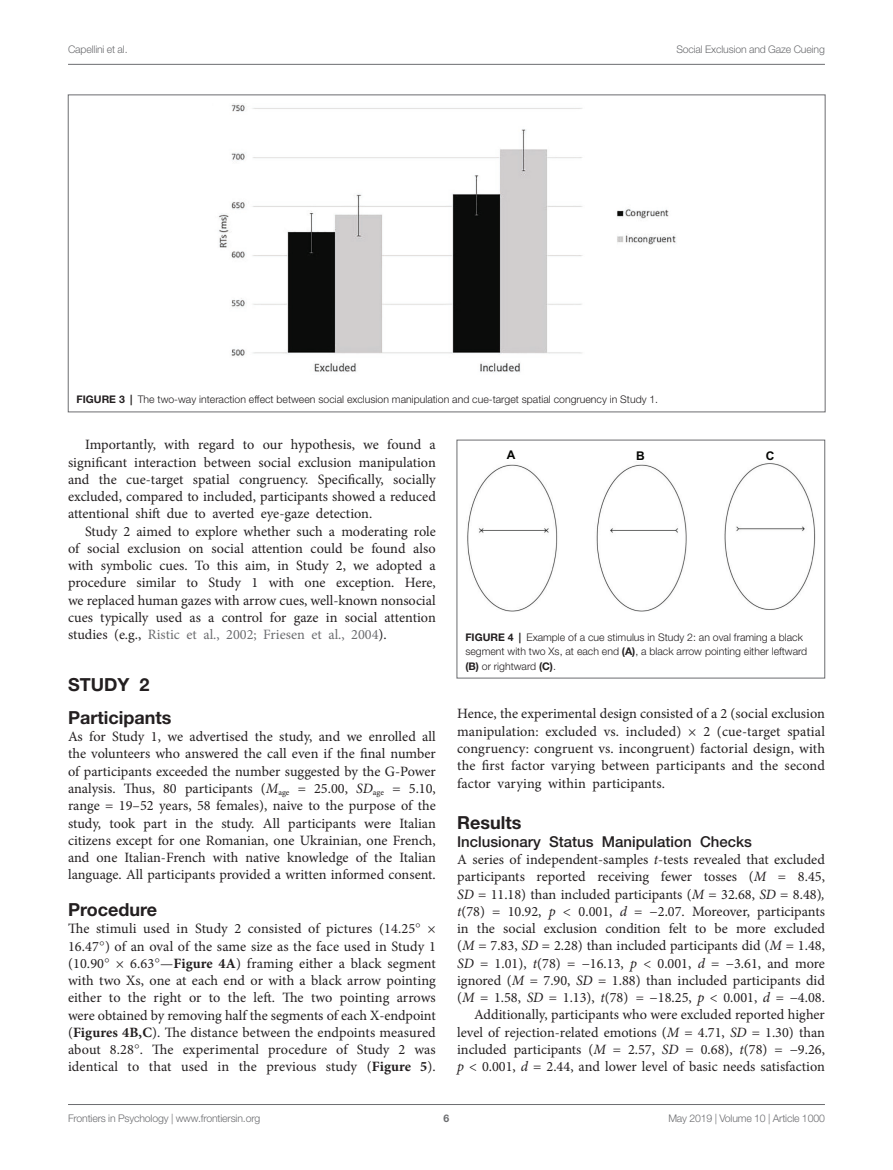
<style>
.page{position:relative;width:893px;height:1170px;background:#fff}
.page>*{position:absolute;margin:0;border:0;box-sizing:border-box;transform-origin:0 0}
.HEAD_2{font:700 18px "Helvetica Neue LT Std";color:#231f20}
.HEAD_2_after_HEAD_1{font:700 18px "Helvetica Neue LT Std";color:#231f20}
.HEAD_1{font:700 18px "Helvetica Neue LT Std";color:#231f20}
.HEAD_3_after_HEAD_2{font:500 15px "Helvetica Neue LT Std";color:#231f20}
.TEXT_FLUSH{font:14.25px/17.2px "Minion Pro";color:#231f20;text-align:justify}
.TEXT{font:14.25px/17.2px "Minion Pro";color:#231f20;text-align:justify}
.t1{font:700 12px "Arial";color:#040503}
.FIG_LEG{font:300 10.5px/14.2px "Helvetica Neue LT Std";color:#231f20}
.t2{font:300 10.5px "Helvetica Neue LT Std";letter-spacing:-.015em;color:#6c6d70}
.t3{font:700 10.5px "Helvetica Neue LT Std";color:#6c6d70}
.s1{font-weight:700}
.s2{color:#6c6d70}
.s3{font-style:italic}
.s4{font-family:"STIX General"}
</style>
<div class="page">
<hr style="left:68px;top:64px;width:757px;height:1px;background:#6c6d70">
<hr style="left:68px;top:1104px;width:757px;height:1px;background:#6c6d70">
<img style="left:219px;top:103px;width:457px;height:270px">
<img style="left:467px;top:461px;width:348px;height:150px">
<p class="t2" style="left:68px;top:42px;width:61px">Capellini et al.</p>
<p class="t2" style="left:676px;top:42px;width:150px">Social Exclusion and Gaze Cueing</p>
<p class="FIG_LEG" style="left:77px;top:392px;width:583px"><span class="s1">FIGURE 3 |</span> The two-way interaction effect between social exclusion manipulation and cue-target spatial congruency in Study 1.</p>
<p class="TEXT" style="left:68px;top:436px;width:369px;text-indent:17px">Importantly, with regard to our hypothesis, we found a significant interaction between social exclusion manipulation and the cue-target spatial congruency. Specifically, socially excluded, compared to included, participants showed a reduced attentional shift due to averted eye-gaze detection.</p>
<p class="TEXT" style="left:68px;top:522px;width:369px;text-indent:17px">Study 2 aimed to explore whether such a moderating role of social exclusion on social attention could be found also with symbolic cues. To this aim, in Study 2, we adopted a procedure similar to Study 1 with one exception. Here, we replaced human gazes with arrow cues, well-known nonsocial cues typically used as a control for gaze in social attention studies (e.g., <span class="s2">Ristic et al., 2002; Friesen et al., 2004</span>).</p>
<p class="HEAD_1" style="left:68px;top:673px;width:83px">STUDY 2</p>
<p class="HEAD_2_after_HEAD_1" style="left:68px;top:706px;width:105px">Participants</p>
<p class="TEXT_FLUSH" style="left:68px;top:728px;width:369px">As for Study 1, we advertised the study, and we enrolled all the volunteers who answered the call even if the final number of participants exceeded the number suggested by the G-Power analysis. Thus, 80 participants (<span class="s3">M</span><sub>age</sub> = 25.00, <span class="s3">SD</span><sub>age</sub> <span class="s3">=</span> 5.10, range = 19–52 years, 58 females), naive to the purpose of the study, took part in the study. All participants were Italian citizens except for one Romanian, one Ukrainian, one French, and one Italian-French with native knowledge of the Italian language. All participants provided a written informed consent.</p>
<p class="HEAD_2" style="left:68px;top:898px;width:91px">Procedure</p>
<p class="TEXT_FLUSH" style="left:68px;top:920px;width:369px">The stimuli used in Study 2 consisted of pictures (14.25<span class="s4">°</span> × 16.47<span class="s4">°</span>) of an oval of the same size as the face used in Study 1 (10.90<span class="s4">°</span> × 6.63<span class="s4">°</span>—<span class="s1">Figure 4A</span>) framing either a black segment with two Xs, one at each end or with a black arrow pointing either to the right or to the left. The two pointing arrows were obtained by removing half the segments of each X-endpoint (<span class="s1">Figures 4B,C</span>). The distance between the endpoints measured about 8.28<span class="s4">°</span>. The experimental procedure of Study 2 was identical to that used in the previous study (<span class="s1">Figure 5</span>).</p>
<p class="t1" style="left:507px;top:446px;width:10px">A</p>
<p class="t1" style="left:636px;top:448px;width:10px">B</p>
<p class="t1" style="left:766px;top:448px;width:10px">C</p>
<p class="FIG_LEG" style="left:465px;top:630px;width:343px"><span class="s1">FIGURE 4 |</span> Example of a cue stimulus in Study 2: an oval framing a black segment with two Xs, at each end <span class="s1">(A)</span>, a black arrow pointing either leftward <span class="s1">(B)</span> or rightward <span class="s1">(C)</span>.</p>
<p class="TEXT_FLUSH" style="left:457px;top:705px;width:369px">Hence, the experimental design consisted of a 2 (social exclusion manipulation: excluded vs. included) × 2 (cue-target spatial congruency: congruent vs. incongruent) factorial design, with the first factor varying between participants and the second factor varying within participants.</p>
<p class="HEAD_2" style="left:457px;top:811px;width:66px">Results</p>
<p class="HEAD_3_after_HEAD_2" style="left:457px;top:832px;width:296px">Inclusionary Status Manipulation Checks</p>
<p class="TEXT_FLUSH" style="left:457px;top:850px;width:369px">A series of independent-samples <span class="s3">t</span>-tests revealed that excluded participants reported receiving fewer tosses (<span class="s3">M</span> = 8.45, <span class="s3">SD</span> = 11.18) than included participants (<span class="s3">M</span> = 32.68, <span class="s3">SD</span> = 8.48)<span class="s3">, t</span>(78) = 10.92, <span class="s3">p &lt;</span> 0.001, <span class="s3">d</span> = −2.07. Moreover, participants in the social exclusion condition felt to be more excluded (<span class="s3">M</span> = 7.83, <span class="s3">SD</span> = 2.28) than included participants did (<span class="s3">M</span> = 1.48, <span class="s3">SD</span> = 1.01), <span class="s3">t</span>(78) = −16.13, <span class="s3">p</span> &lt; 0.001, <span class="s3">d</span> = −3.61, and more ignored (<span class="s3">M</span> = 7.90, <span class="s3">SD</span> = 1.88) than included participants did (<span class="s3">M</span> = 1.58, <span class="s3">SD</span> = 1.13), <span class="s3">t</span>(78) = −18.25, <span class="s3">p</span> &lt; 0.001, <span class="s3">d</span> = −4.08.</p>
<p class="TEXT" style="left:457px;top:1006px;width:369px;text-indent:17px">Additionally, participants who were excluded reported higher level of rejection-related emotions (<span class="s3">M</span> = 4.71, <span class="s3">SD</span> = 1.30) than included participants (<span class="s3">M</span> = 2.57, <span class="s3">SD</span> = 0.68), <span class="s3">t</span>(78) = −9.26, <span class="s3">p</span> &lt; 0.001, <span class="s3">d</span> = 2.44, and lower level of basic needs satisfaction</p>
<p class="t2" style="left:68px;top:1111px;width:194px">Frontiers in Psychology | www.frontiersin.org</p>
<p class="t3" style="left:444px;top:1111px;width:7px">6</p>
<p class="t2" style="left:668px;top:1111px;width:158px">May 2019 | Volume 10 | Article 1000</p>
</div>
